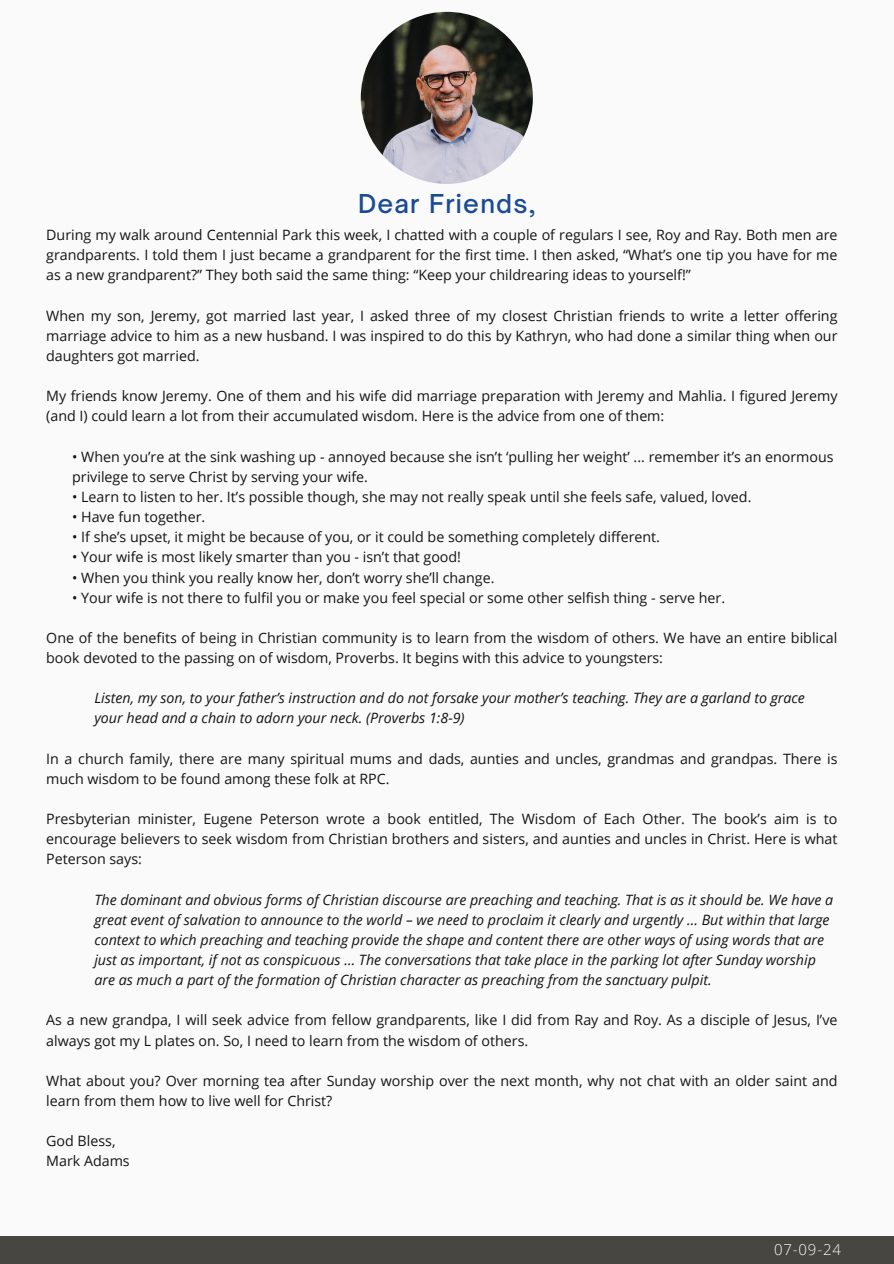
<style>
.page{position:relative;width:894px;height:1264px;background:#fff}
.page>*{position:absolute;margin:0;border:0;box-sizing:border-box;transform-origin:0 0}
.t1{font:500 24.9px "Open Sauce One";letter-spacing:.05em;color:#1a4b93}
.t2{font:300 15px "Open Sans";color:#fafafa}
.t3{font:14.25px/20.1px "Open Sans";color:#141413}
.t4{font:italic 14.25px "Open Sans";color:#141413}
</style>
<div class="page">
<div style="left:0;top:0;width:893px;height:1263px;background:#474641"></div>
<div style="left:0;top:0;width:893px;height:1235px;background:#fafafa"></div>
<img style="left:360px;top:12px;width:172px;height:172px;border-radius:50%">
<p class="t1" style="left:358px;top:188px;width:179px">Dear Friends,</p>
<p class="t3" style="left:46px;top:225px;width:792px;text-align:justify">During my walk around Centennial Park this week, I chatted with a couple of regulars I see, Roy and Ray. Both men are grandparents. I told them I just became a grandparent for the first time. I then asked, “What’s one tip you have for me as a new grandparent?” They both said the same thing: “Keep your childrearing ideas to yourself!”</p>
<h1 class="t3" style="left:46px;top:305px;width:792px;text-align:justify">When my son, Jeremy, got married last year, I asked three of my closest Christian friends to write a letter offering marriage advice to him as a new husband. I was inspired to do this by Kathryn, who had done a similar thing when our daughters got married.</h1>
<p class="t3" style="left:46px;top:386px;width:792px">My friends know Jeremy. One of them and his wife did marriage preparation with Jeremy and Mahlia. I figured Jeremy (and I) could learn a lot from their accumulated wisdom. Here is the advice from one of them:</p>
<p class="t3" style="left:72px;top:446px;width:762px">• When you’re at the sink washing up - annoyed because she isn’t ‘pulling her weight’ ... remember it’s an enormous</p>
<p class="t3" style="left:72px;top:466px;width:297px">privilege to serve Christ by serving your wife.</p>
<p class="t3" style="left:72px;top:486px;width:680px">• Learn to listen to her. It’s possible though, she may not really speak until she feels safe, valued, loved.</p>
<p class="t3" style="left:72px;top:506px;width:135px">• Have fun together.</p>
<p class="t3" style="left:72px;top:526px;width:589px">• If she’s upset, it might be because of you, or it could be something completely different.</p>
<p class="t3" style="left:72px;top:547px;width:390px">• Your wife is most likely smarter than you - isn’t that good!</p>
<p class="t3" style="left:72px;top:567px;width:424px">• When you think you really know her, don’t worry she’ll change.</p>
<p class="t3" style="left:72px;top:587px;width:654px">• Your wife is not there to fulfil you or make you feel special or some other selfish thing - serve her.</p>
<p class="t3" style="left:46px;top:627px;width:792px">One of the benefits of being in Christian community is to learn from the wisdom of others. We have an entire biblical book devoted to the passing on of wisdom, Proverbs. It begins with this advice to youngsters:</p>
<p class="t4" style="left:94px;top:688px;width:712px">Listen, my son, to your father’s instruction and do not forsake your mother’s teaching. They are a garland to grace</p>
<p class="t4" style="left:94px;top:708px;width:372px">your head and a chain to adorn your neck. (Proverbs 1:8-9)</p>
<p class="t3" style="left:46px;top:748px;width:792px">In a church family, there are many spiritual mums and dads, aunties and uncles, grandmas and grandpas. There is much wisdom to be found among these folk at RPC.</p>
<p class="t3" style="left:46px;top:808px;width:792px;text-align:justify">Presbyterian minister, Eugene Peterson wrote a book entitled, The Wisdom of Each Other. The book’s aim is to encourage believers to seek wisdom from Christian brothers and sisters, and aunties and uncles in Christ. Here is what Peterson says:</p>
<p class="t4" style="left:94px;top:889px;width:740px">The dominant and obvious forms of Christian discourse are preaching and teaching. That is as it should be. We have a</p>
<p class="t4" style="left:94px;top:909px;width:736px">great event of salvation to announce to the world – we need to proclaim it clearly and urgently ... But within that large</p>
<p class="t4" style="left:94px;top:929px;width:731px">context to which preaching and teaching provide the shape and content there are other ways of using words that are</p>
<p class="t4" style="left:94px;top:949px;width:723px">just as important, if not as conspicuous … The conversations that take place in the parking lot after Sunday worship</p>
<p class="t4" style="left:94px;top:970px;width:618px">are as much a part of the formation of Christian character as preaching from the sanctuary pulpit.</p>
<p class="t3" style="left:46px;top:1009px;width:792px">As a new grandpa, I will seek advice from fellow grandparents, like I did from Ray and Roy. As a disciple of Jesus, I’ve always got my L plates on. So, I need to learn from the wisdom of others.</p>
<p class="t3" style="left:46px;top:1070px;width:792px">What about you? Over morning tea after Sunday worship over the next month, why not chat with an older saint and learn from them how to live well for Christ?</p>
<p class="t3" style="left:46px;top:1130px;width:71px">God Bless,</p>
<p class="t3" style="left:46px;top:1150px;width:85px">Mark Adams</p>
<p class="t2" style="left:773px;top:1239px;width:68px">07-09-24</p>
</div>
